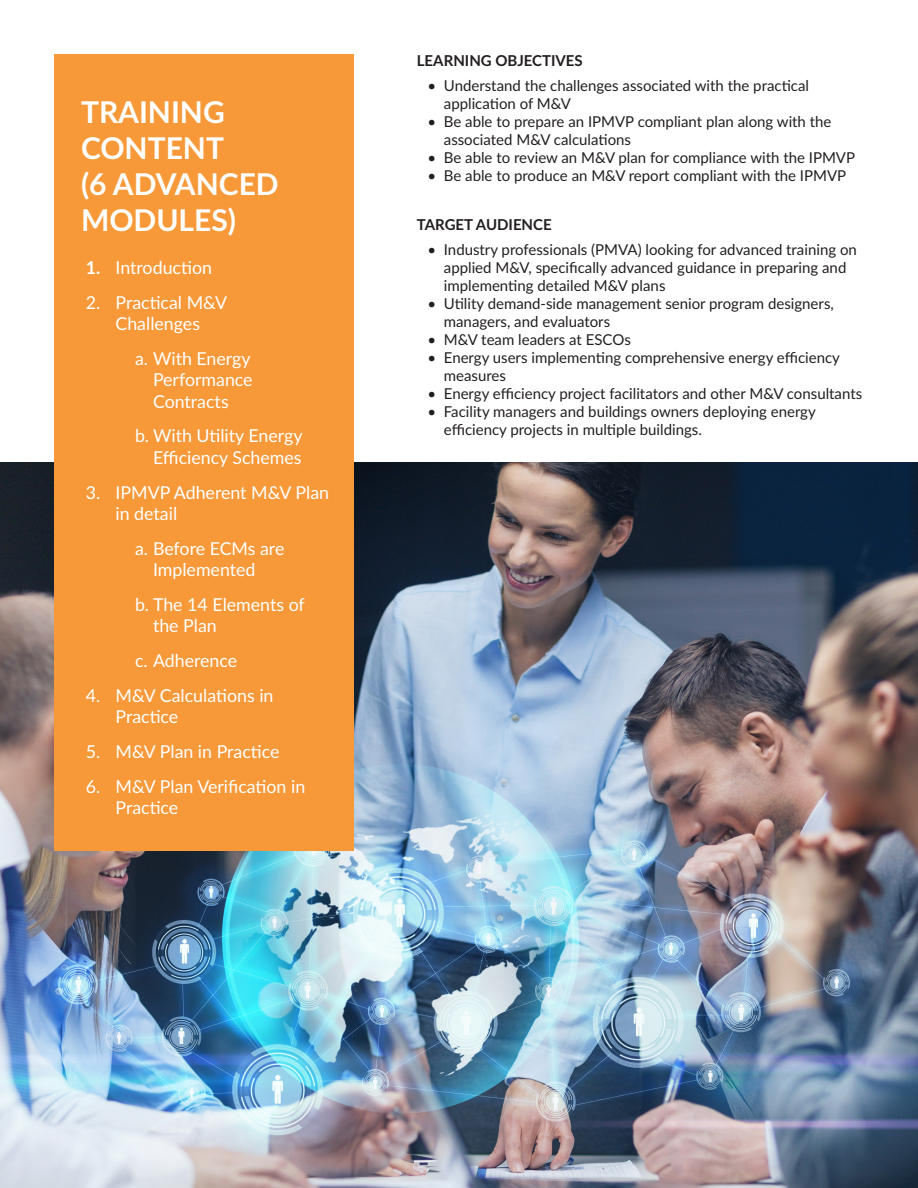
<style>
.page{position:relative;width:918px;height:1188px;background:#fff}
.page>*{position:absolute;margin:0;border:0;box-sizing:border-box;transform-origin:0 0}
.sous-titre{font:700 30px/36px "Lato";color:#fff}
._11_module{font:17.85px/21.3px "Lato";color:#fff}
.t1{font:15px/18px "Lato";color:#231f20}
.sous-titre-2{font:700 15px "Lato";color:#231f20}
.s1{font-weight:700}
</style>
<div class="page">
<img style="left:0;top:462px;width:918px;height:726px">
<div style="left:54px;top:54px;width:299px;height:796px;background:#f79938"></div>
<p class="sous-titre" style="left:81px;top:93px;width:199px">TRAINING<br>CONTENT<br>(6 ADVANCED<br>MODULES)</p>
<p class="_11_module" style="left:86px;top:256px;width:128px"><span class="s1">1.</span> Introduction</p>
<p class="_11_module" style="left:86px;top:291px;width:143px;text-align:center">2. Practical M&amp;V<br>Challenges</p>
<p class="_11_module" style="left:153px;top:347px;width:101px;text-indent:-18px">a. With Energy<br>Performance<br>Contracts</p>
<p class="_11_module" style="left:135px;top:425px;width:169px;text-align:right">b. With Utility Energy<br>Efficiency Schemes</p>
<p class="_11_module" style="left:116px;top:481px;width:215px;text-indent:-30px">3. IPMVP Adherent M&amp;V Plan in detail</p>
<p class="_11_module" style="left:153px;top:537px;width:133px;text-indent:-18px">a. Before ECMs are<br>Implemented</p>
<p class="_11_module" style="left:153px;top:593px;width:153px;text-indent:-18px">b. The 14 Elements of the Plan</p>
<p class="_11_module" style="left:135px;top:649px;width:104px">c. Adherence</p>
<p class="_11_module" style="left:116px;top:684px;width:160px;text-indent:-30px">4. M&amp;V Calculations in<br>Practice</p>
<p class="_11_module" style="left:86px;top:740px;width:195px">5. M&amp;V Plan in Practice</p>
<p class="_11_module" style="left:116px;top:775px;width:191px;text-indent:-30px">6. M&amp;V Plan Verification in<br>Practice</p>
<p class="sous-titre-2" style="left:417px;top:50px;width:167px">LEARNING OBJECTIVES</p>
<p class="t1" style="left:444px;top:76px;width:367px;text-indent:-16px">• Understand the challenges associated with the practical application of M&amp;V</p>
<p class="t1" style="left:444px;top:112px;width:389px;text-indent:-16px">• Be able to prepare an IPMVP compliant plan along with the associated M&amp;V calculations</p>
<p class="t1" style="left:427px;top:148px;width:429px">• Be able to review an M&amp;V plan for compliance with the IPMVP</p>
<p class="t1" style="left:427px;top:166px;width:420px">• Be able to produce an M&amp;V report compliant with the IPMVP</p>
<p class="sous-titre-2" style="left:417px;top:214px;width:136px">TARGET AUDIENCE</p>
<p class="t1" style="left:444px;top:240px;width:415px;text-indent:-16px">• Industry professionals (PMVA) looking for advanced training on applied M&amp;V, specifically advanced guidance in preparing and implementing detailed M&amp;V plans</p>
<p class="t1" style="left:444px;top:294px;width:392px;text-indent:-16px">• Utility demand-side management senior program designers, managers, and evaluators</p>
<p class="t1" style="left:427px;top:330px;width:205px">• M&amp;V team leaders at ESCOs</p>
<p class="t1" style="left:444px;top:348px;width:398px;text-indent:-16px">• Energy users implementing comprehensive energy efficiency measures</p>
<p class="t1" style="left:427px;top:384px;width:436px">• Energy efficiency project facilitators and other M&amp;V consultants</p>
<p class="t1" style="left:444px;top:402px;width:373px;text-indent:-16px">• Facility managers and buildings owners deploying energy efficiency projects in multiple buildings.</p>
</div>
